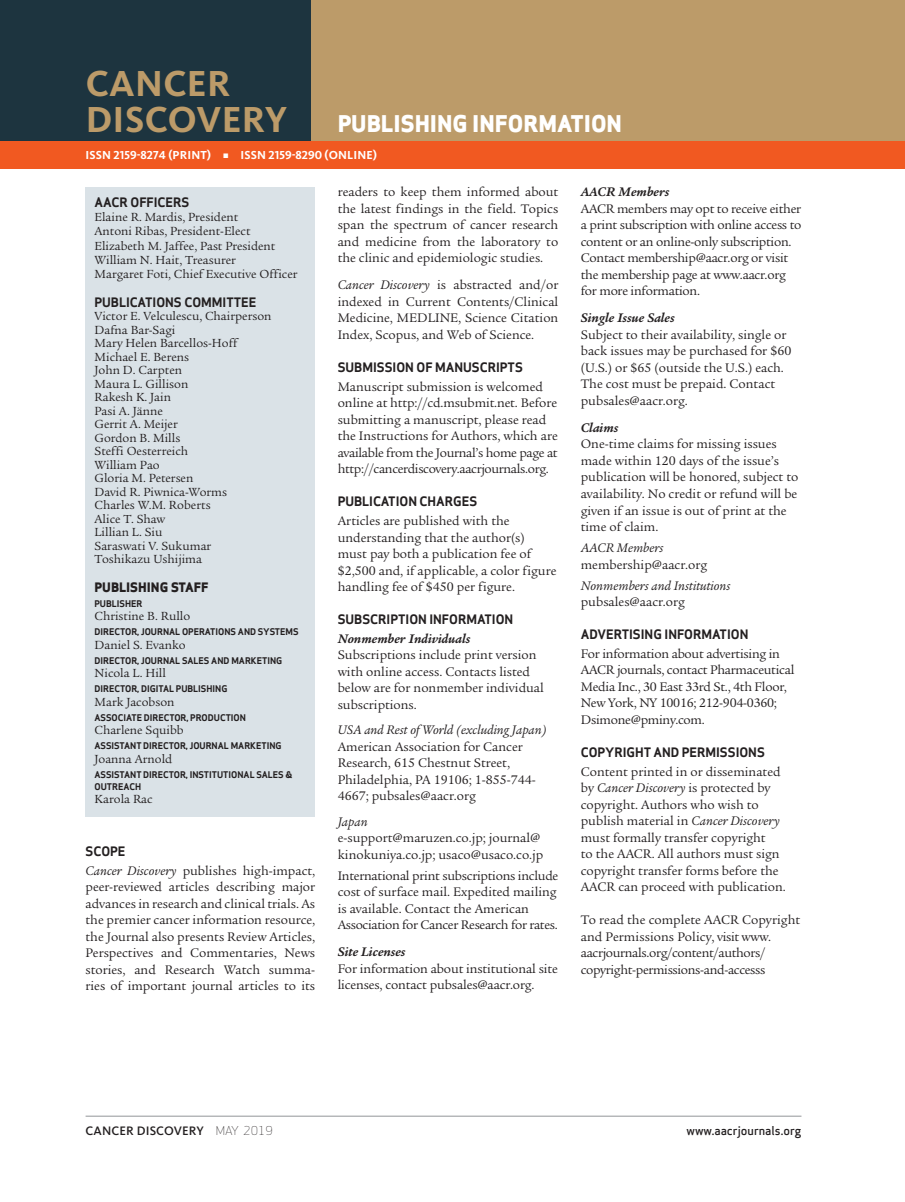
<style>
.page{position:relative;width:905px;height:1202px;background:#fff}
.page>*{position:absolute;margin:0;border:0;box-sizing:border-box;transform-origin:0 0}
.t1{font:700 37.5px/36px "Kievit OT";letter-spacing:.01em;color:#bc9b69}
.t2{font:800 22.5px "Apex Sans";color:#fff}
.t3{font:13.5px/16.5px "Legacy Serif Std";color:#231f20}
.t4{font:13.5px/16.5px "Legacy Serif Std";letter-spacing:-.02em;color:#231f20}
.t5{font:13.5px/16.5px "Legacy Serif Std";letter-spacing:-.025em;color:#231f20}
.t6{font:italic 13.5px/16.5px "Legacy Serif Std";color:#231f20}
.t7{font:12.75px/13.5px "Legacy Serif Std";color:#231f20}
.t8{font:700 12.75px "Apex Sans";color:#231f20}
.t9{font:500 12.75px "Kievit OT";letter-spacing:.01em;color:#231f20}
.t10{font:800 12.75px "Apex Sans";color:#231f20}
.t11{font:700 12px "Kievit OT";letter-spacing:.01em;color:#fff}
.t12{font:500 12px "Apex Sans";color:#231f20}
.t13{font:700 9px/12px "Apex Sans";color:#231f20}
.s1{font-family:"Apex Sans";font-weight:400;font-size:6px}
.s2{font-family:"Apex Sans";font-weight:700}
.s3{font-style:italic}
.s4{font-weight:700;font-style:italic}
.s5{font-style:normal}
.s6{font-family:"Apex Sans";font-weight:300;font-size:12px}
</style>
<div class="page">
<div style="left:0;top:0;width:904px;height:141px;background:#bc9b69"></div>
<div style="left:0;top:0;width:310px;height:141px;background:#1d343f"></div>
<div style="left:0;top:141px;width:904px;height:27px;background:#f15921"></div>
<div style="left:86px;top:187px;width:229px;height:629px;background:#dae2e7"></div>
<hr style="left:86px;top:1115px;width:715px;height:1px;background:#939598">
<h1 class="t1" style="left:86px;top:65px;width:203px">CANCER<br>DISCOVERY</h1>
<p class="t11" style="left:86px;top:148px;width:293px">ISSN 2159-8274 (PRINT) <span class="s1">≠</span> ISSN 2159-8290 (ONLINE)</p>
<h2 class="t2" style="left:338px;top:109px;width:286px">PUBLISHING INFORMATION</h2>
<p class="t7" style="left:94px;top:196px;width:204px;line-height:14.2px"><span class="s2">AACR OFFICERS<br></span>Elaine R. Mardis, President<br>Antoni Ribas, President-Elect<br>Elizabeth M. Jaffee, Past President<br>William N. Hait, Treasurer<br>Margaret Foti, Chief Executive Officer</p>
<p class="t7" style="left:94px;top:296px;width:178px"><span class="s2">PUBLICATIONS COMMITTEE<br></span>Victor E. Velculescu, Chairperson<br>Dafna Bar-Sagi<br>Mary Helen Barcellos-Hoff<br>Michael E. Berens<br>John D. Carpten<br>Maura L. Gillison<br>Rakesh K. Jain<br>Pasi A. Jänne<br>Gerrit A. Meijer<br>Gordon B. Mills<br>Steffi Oesterreich<br>William Pao<br>Gloria M. Petersen<br>David R. Piwnica-Worms<br>Charles W.M. Roberts<br>Alice T. Shaw<br>Lillian L. Siu<br>Saraswati V. Sukumar<br>Toshikazu Ushijima</p>
<p class="t10" style="left:94px;top:578px;width:115px">PUBLISHING STAFF</p>
<p class="t13" style="left:94px;top:597px;width:49px">PUBLISHER</p>
<p class="t7" style="left:94px;top:609px;width:97px">Christine B. Rullo</p>
<p class="t13" style="left:94px;top:626px;width:206px">DIRECTOR, JOURNAL OPERATIONS AND SYSTEMS</p>
<p class="t7" style="left:94px;top:638px;width:93px">Daniel S. Evanko</p>
<p class="t13" style="left:94px;top:654px;width:189px">DIRECTOR, JOURNAL SALES AND MARKETING</p>
<p class="t7" style="left:94px;top:666px;width:73px">Nicola L. Hill</p>
<p class="t13" style="left:94px;top:683px;width:134px">DIRECTOR, DIGITAL PUBLISHING</p>
<p class="t7" style="left:94px;top:695px;width:82px">Mark Jacobson</p>
<p class="t13" style="left:94px;top:711px;width:153px">ASSOCIATE DIRECTOR, PRODUCTION</p>
<p class="t7" style="left:94px;top:723px;width:91px">Charlene Squibb</p>
<p class="t13" style="left:94px;top:740px;width:188px">ASSISTANT DIRECTOR, JOURNAL MARKETING</p>
<p class="t7" style="left:94px;top:752px;width:79px">Joanna Arnold</p>
<p class="t13" style="left:94px;top:768px;width:199px">ASSISTANT DIRECTOR, INSTITUTIONAL SALES &amp;<br>OUTREACH</p>
<p class="t7" style="left:94px;top:792px;width:60px">Karola Rac</p>
<p class="t8" style="left:86px;top:842px;width:41px">SCOPE</p>
<p class="t3" style="left:86px;top:862px;width:231px;text-align:justify"><span class="s3">Cancer Discovery</span> publishes high-impact, peer-reviewed articles describing major advances in research and clinical trials. As the premier cancer information resource, the Journal also presents Review Articles, Perspectives and Commentaries, News stories, and Research Watch summa&shy;ries of important journal articles to its</p>
<p class="t3" style="left:338px;top:184px;width:222px;text-align:justify">readers to keep them informed about the latest findings in the field. Topics span the spectrum of cancer research and medicine from the laboratory to the clinic and epidemiologic studies.</p>
<p class="t3" style="left:338px;top:277px;width:222px;text-align:justify"><span class="s3">Cancer Discovery</span> is abstracted and/or indexed in Current Contents/Clinical Medicine, MEDLINE, Science Citation Index, Scopus, and Web of Science.</p>
<p class="t8" style="left:338px;top:359px;width:187px">SUBMISSION OF MANUSCRIPTS</p>
<p class="t3" style="left:338px;top:378px;width:221px">Manuscript submission is welcomed online at http://cd.msubmit.net. Before submitting a manuscript, please read the Instructions for Authors, which are available from the Journal’s home page at http://cancerdiscovery.aacrjournals.org.</p>
<p class="t8" style="left:338px;top:493px;width:141px">PUBLICATION CHARGES</p>
<p class="t3" style="left:338px;top:512px;width:220px">Articles are published with the understanding that the author(s) must pay both a publication fee of $2,500 and, if applicable, a color figure handling fee of $450 per figure.</p>
<p class="t8" style="left:338px;top:611px;width:177px">SUBSCRIPTION INFORMATION</p>
<p class="t3" style="left:338px;top:630px;width:208px"><span class="s4">Nonmember Individuals<br></span>Subscriptions include print version with online access. Contacts listed below are for nonmember individual subscriptions.</p>
<p class="t3" style="left:338px;top:722px;width:211px"><span class="s3">USA and Rest of World (excluding Japan)<br></span>American Association for Cancer Research, 615 Chestnut Street, Philadelphia, PA 19106; 1-855-744- 4667; pubsales@aacr.org</p>
<p class="t3" style="left:338px;top:813px;width:207px"><span class="s3">Japan<br></span>e-support@maruzen.co.jp; journal@ kinokuniya.co.jp; usaco@usaco.co.jp</p>
<p class="t4" style="left:338px;top:867px;width:222px">International print subscriptions include cost of surface mail. Expedited mailing is available. Contact the American Association for Cancer Research for rates.</p>
<p class="t3" style="left:338px;top:944px;width:221px"><span class="s4">Site Licenses<br></span>For information about institutional site licenses, contact pubsales@aacr.org.</p>
<p class="t4" style="left:580px;top:184px;width:222px"><span class="s4">AACR Members<br></span>AACR members may opt to receive either a print subscription with online access to content or an online-only subscription.<br>Contact membership@aacr.org or visit the membership page at www.aacr.org for more information.</p>
<p class="t3" style="left:580px;top:310px;width:212px"><span class="s4">Single Issue Sales<br></span>Subject to their availability, single or back issues may be purchased for $60 (U.S.) or $65 (outside the U.S.) each.<br>The cost must be prepaid. Contact pubsales@aacr.org.</p>
<p class="t3" style="left:580px;top:419px;width:219px"><span class="s4">Claims<br></span>One-time claims for missing issues made within 120 days of the issue’s publication will be honored, subject to availability. No credit or refund will be given if an issue is out of print at the time of claim.</p>
<p class="t3" style="left:580px;top:539px;width:128px"><span class="s3">AACR Members </span>membership@aacr.org</p>
<p class="t6" style="left:580px;top:577px;width:151px">Nonmembers and Institutions <span class="s5">pubsales@aacr.org</span></p>
<p class="t8" style="left:580px;top:626px;width:169px">ADVERTISING INFORMATION</p>
<p class="t4" style="left:580px;top:645px;width:215px">For information about advertising in AACR journals, contact Pharmaceutical Media Inc., 30 East 33rd St., 4th Floor, New York, NY 10016; 212-904-0360; Dsimone@pminy.com.</p>
<p class="t8" style="left:580px;top:744px;width:185px">COPYRIGHT AND PERMISSIONS</p>
<p class="t3" style="left:580px;top:763px;width:206px">Content printed in or disseminated by <span class="s3">Cancer Discovery</span> is protected by copyright. Authors who wish to publish material in <span class="s3">Cancer Discovery </span>must formally transfer copyright<br>to the AACR. All authors must sign copyright transfer forms before the AACR can proceed with publication.</p>
<p class="t5" style="left:580px;top:911px;width:221px">To read the complete AACR Copyright and Permissions Policy, visit www. aacrjournals.org/content/authors/ copyright-permissions-and-accesss</p>
<p class="t9" style="left:86px;top:1122px;width:188px">CANCER DISCOVERY <span class="s6">MAY 2019</span></p>
<p class="t12" style="left:686px;top:1119px;width:116px">www.aacrjournals.org</p>
</div>
